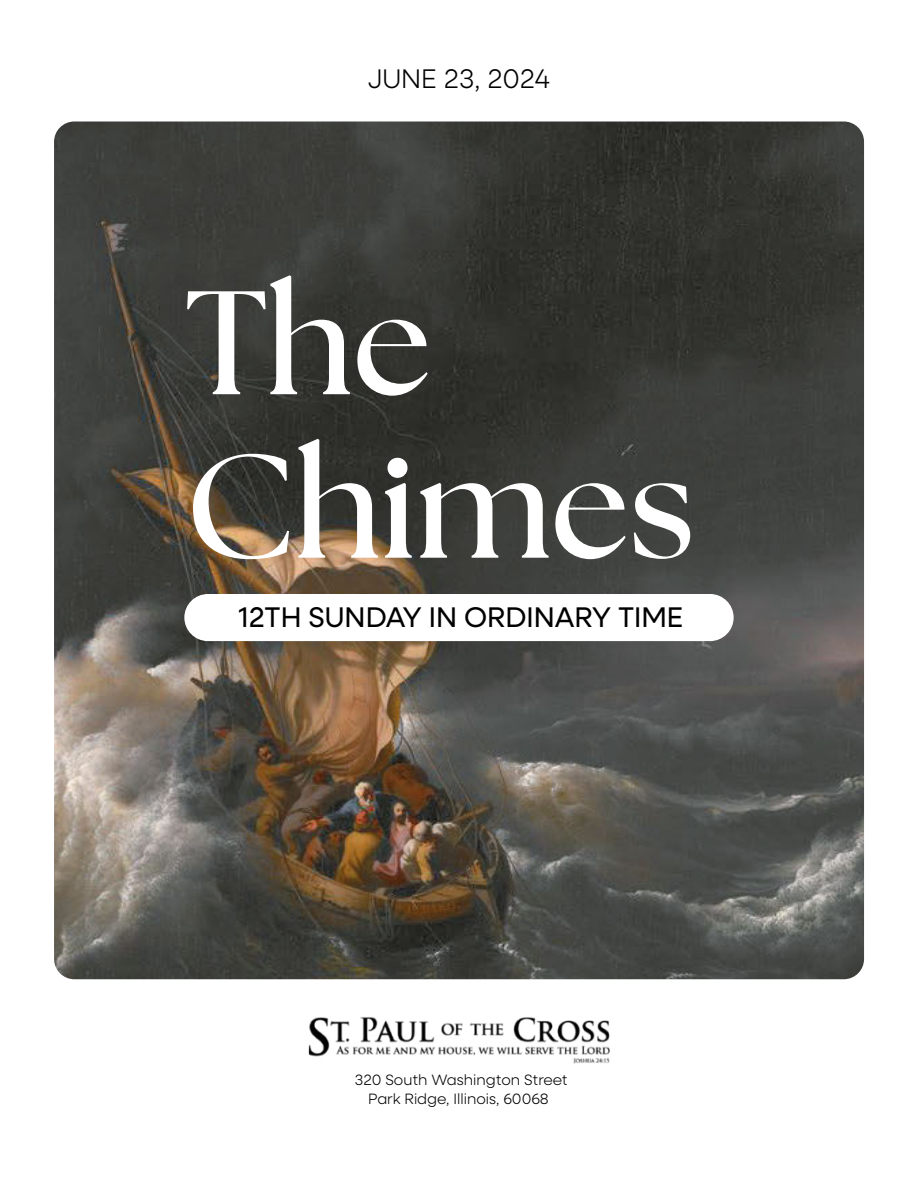
<style>
.page{position:relative;width:918px;height:1188px;background:#fff}
.page>*{position:absolute;margin:0;border:0;box-sizing:border-box;transform-origin:0 0}
.t1{font:700 147px/163.5px "The Seasons";color:#fff}
.t2{font:28.5px "Neulis Sans";color:#000}
.t3{font:300 27px "Neulis Sans";color:#000}
.t4{font:300 15px/19px "Neulis Sans";color:#000;text-align:center}
</style>
<div class="page">
<img style="left:54px;top:122px;width:810px;height:857px">
<img style="left:308px;top:1017px;width:302px;height:47px">
<div style="left:184px;top:594px;width:550px;height:47px;background:#fff;border-radius:24px"></div>
<h3 class="t3" style="left:368px;top:60px;width:184px">JUNE 23, 2024</h3>
<h1 class="t1" style="left:185px;top:259px;width:512px">The<br>Chimes</h1>
<h2 class="t2" style="left:238px;top:597px;width:447px">12TH SUNDAY IN ORDINARY TIME</h2>
<p class="t4" style="left:355px;top:1070px;width:214px">320 South Washington Street<br>Park Ridge, Illinois, 60068</p>
</div>
